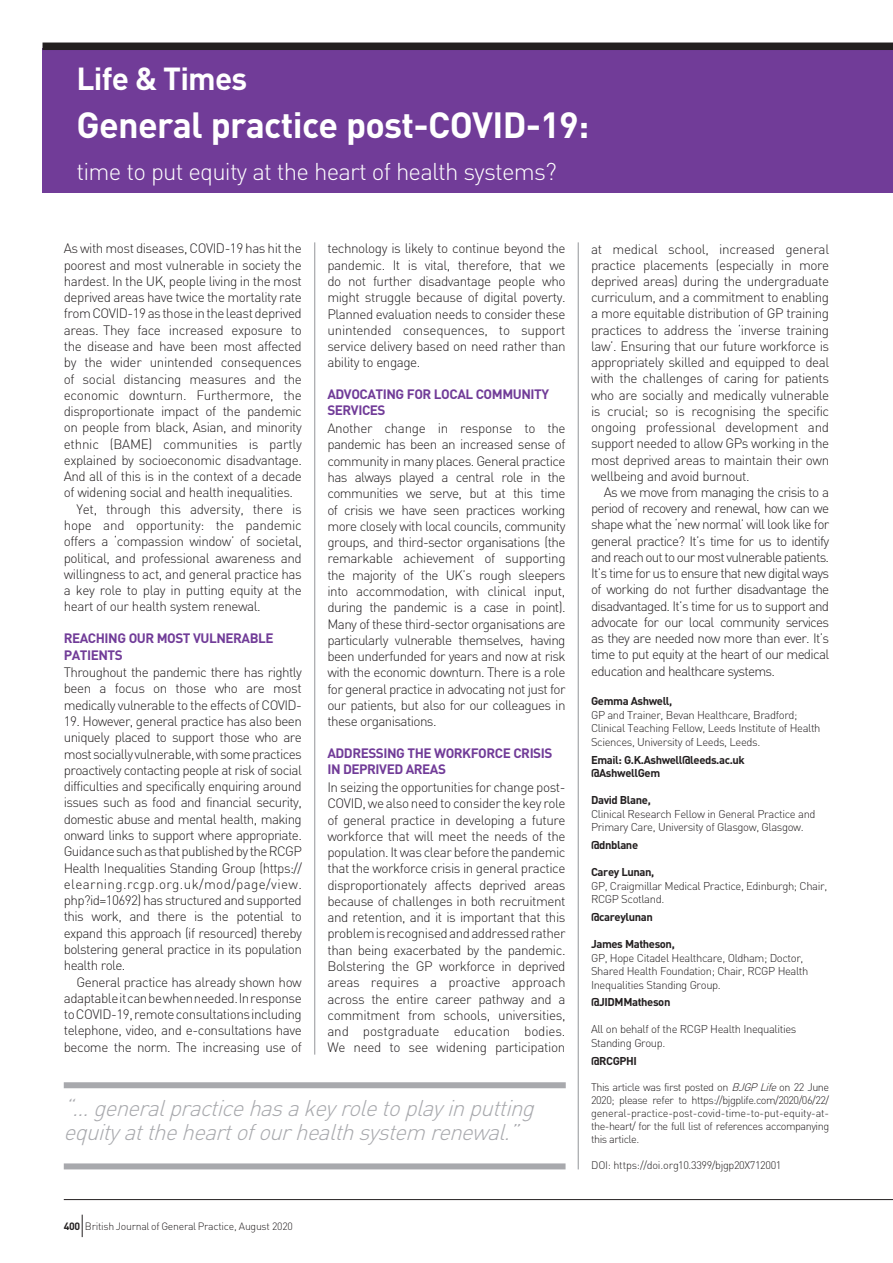
<style>
.page{position:relative;width:893px;height:1263px;background:#fff}
.page>*{position:absolute;margin:0;border:0;box-sizing:border-box;transform-origin:0 0}
.t1{font:700 36px "DIN";letter-spacing:-.02em;color:#fff}
.t2{font:700 31.5px "DIN";letter-spacing:-.025em;color:#fff}
.t3{font:300 24px "DIN";letter-spacing:-.035em;color:#fff}
.t4{font:italic 300 22.5px/24px "DIN";color:#a8a9ad}
.t5{font:300 13.5px/16.4px "DIN";letter-spacing:-.035em;color:#231f20;text-align:justify}
.t6{font:700 13.5px/16.6px "DIN";letter-spacing:-.035em;color:#713c98}
.t7{font:300 11.25px/13.5px "DIN";letter-spacing:-.035em;color:#231f20}
.t8{font:700 11.25px/13.5px "DIN";letter-spacing:-.035em;color:#231f20}
.t9{font:300 10.8px/13px "DIN";letter-spacing:-.045em;color:#231f20;text-align:justify}
.t10{font:300 10.5px "DIN";letter-spacing:-.025em;color:#231f20}
.s1{font-weight:700}
.s2{font-style:italic}
</style>
<div class="page">
<hr style="left:578px;top:242px;width:1px;height:927px;background:#939598">
<hr style="left:314px;top:242px;width:1px;height:812px;background:#939598">
<div style="left:43px;top:49px;width:850px;height:144px;background:#713c98"></div>
<div style="left:43px;top:43px;width:850px;height:7px;background:#231f20"></div>
<div style="left:64px;top:1082px;width:502px;height:6px;background:#a8a9ad"></div>
<div style="left:64px;top:1163px;width:502px;height:6px;background:#a8a9ad"></div>
<hr style="left:64px;top:1199px;width:829px;height:1px;background:#231f20">
<svg style="left:82px;top:1215px;width:1px;height:22px"></svg>
<h2 class="t2" style="left:77px;top:58px;width:172px">Life &amp; Times</h2>
<h1 class="t1" style="left:77px;top:101px;width:514px">General practice post-COVID-19:</h1>
<h3 class="t3" style="left:77px;top:157px;width:482px">time to put equity at the heart of health systems?</h3>
<p class="t5" style="left:64px;top:240px;width:240px">As with most diseases, COVID-19 has hit the</p>
<p class="t5" style="left:64px;top:256px;width:240px">poorest and most vulnerable in society the</p>
<p class="t5" style="left:64px;top:273px;width:240px">hardest. In the UK, people living in the most</p>
<p class="t5" style="left:64px;top:289px;width:240px">deprived areas have twice the mortality rate</p>
<p class="t5" style="left:64px;top:305px;width:240px">from COVID-19 as those in the least deprived</p>
<p class="t5" style="left:64px;top:321px;width:239px">areas. They face increased exposure to</p>
<p class="t5" style="left:64px;top:338px;width:240px">the disease and have been most affected</p>
<p class="t5" style="left:64px;top:354px;width:240px">by the wider unintended consequences</p>
<p class="t5" style="left:64px;top:370px;width:240px">of social distancing measures and the</p>
<p class="t5" style="left:64px;top:387px;width:240px">economic downturn. Furthermore, the</p>
<p class="t5" style="left:64px;top:403px;width:240px">disproportionate impact of the pandemic</p>
<p class="t5" style="left:64px;top:419px;width:240px">on people from black, Asian, and minority</p>
<p class="t5" style="left:64px;top:435px;width:240px">ethnic (BAME) communities is partly</p>
<p class="t5" style="left:64px;top:452px;width:240px">explained by socioeconomic disadvantage.</p>
<p class="t5" style="left:64px;top:468px;width:240px">And all of this is in the context of a decade</p>
<p class="t5" style="left:64px;top:484px;width:231px">of widening social and health inequalities.</p>
<p class="t5" style="left:77px;top:501px;width:227px">Yet, through this adversity, there is</p>
<p class="t5" style="left:64px;top:517px;width:240px">hope and opportunity: the pandemic</p>
<p class="t5" style="left:64px;top:533px;width:240px">offers a ‘compassion window’ of societal,</p>
<p class="t5" style="left:64px;top:549px;width:240px">political, and professional awareness and</p>
<p class="t5" style="left:64px;top:566px;width:240px">willingness to act, and general practice has</p>
<p class="t5" style="left:64px;top:582px;width:240px">a key role to play in putting equity at the</p>
<p class="t5" style="left:64px;top:598px;width:199px">heart of our health system renewal.</p>
<p class="t6" style="left:64px;top:629px;width:211px">REACHING OUR MOST VULNERABLE<br>PATIENTS</p>
<p class="t5" style="left:64px;top:664px;width:240px">Throughout the pandemic there has rightly been a focus on those who are most medically vulnerable to the effects of COVID-</p>
<p class="t5" style="left:64px;top:713px;width:240px">19. However, general practice has also been uniquely placed to support those who are most socially vulnerable, with some practices proactively contacting people at risk of social difficulties and specifically enquiring around issues such as food and financial security, domestic abuse and mental health, making onward links to support where appropriate.<br>Guidance such as that published by the RCGP Health Inequalities Standing Group (https:// elearning.rcgp.org.uk/mod/page/view. php?id=10692) has structured and supported this work, and there is the potential to expand this approach (if resourced) thereby bolstering general practice in its population health role.</p>
<p class="t5" style="left:64px;top:973px;width:240px;text-indent:13px">General practice has already shown how adaptable it can be when needed. In response to COVID-19, remote consultations including telephone, video, and e-consultations have become the norm. The increasing use of</p>
<p class="t5" style="left:327px;top:240px;width:240px">technology is likely to continue beyond the pandemic. It is vital, therefore, that we do not further disadvantage people who might struggle because of digital poverty.<br>Planned evaluation needs to consider these unintended consequences, to support service delivery based on need rather than ability to engage.</p>
<p class="t6" style="left:327px;top:385px;width:223px">ADVOCATING FOR LOCAL COMMUNITY<br>SERVICES</p>
<p class="t5" style="left:327px;top:420px;width:240px">Another change in response to the pandemic has been an increased sense of community in many places. General practice has always played a central role in the communities we serve, but at this time of crisis we have seen practices working more closely with local councils, community groups, and third-sector organisations (the remarkable achievement of supporting the majority of the UK’s rough sleepers into accommodation, with clinical input, during the pandemic is a case in point).<br>Many of these third-sector organisations are particularly vulnerable themselves, having been underfunded for years and now at risk with the economic downturn. There is a role for general practice in advocating not just for our patients, but also for our colleagues in these organisations.</p>
<p class="t6" style="left:327px;top:744px;width:226px">ADDRESSING THE WORKFORCE CRISIS<br>IN DEPRIVED AREAS</p>
<p class="t5" style="left:327px;top:779px;width:240px">In seizing the opportunities for change post-COVID, we also need to consider the key role of general practice in developing a future workforce that will meet the needs of the population. It was clear before the pandemic that the workforce crisis in general practice disproportionately affects deprived areas because of challenges in both recruitment and retention, and it is important that this problem is recognised and addressed rather than being exacerbated by the pandemic.<br>Bolstering the GP workforce in deprived areas requires a proactive approach across the entire career pathway and a commitment from schools, universities, and postgraduate education bodies.<br>We need to see widening participation</p>
<h3 class="t4" style="left:64px;top:1096px;width:479px">“… generalpracticehasakeyroletoplayinputting equityattheheartofourhealthsystem renewal.”</h3>
<p class="t10" style="left:64px;top:1219px;width:231px"><span class="s1">400</span> British Journal of General Practice, August 2020</p>
<p class="t5" style="left:591px;top:240px;width:240px">at medical school, increased general practice placements (especially in more deprived areas) during the undergraduate curriculum, and a commitment to enabling a more equitable distribution of GP training practices to address the ‘inverse training law’. Ensuring that our future workforce is appropriately skilled and equipped to deal with the challenges of caring for patients who are socially and medically vulnerable is crucial; so is recognising the specific ongoing professional development and support needed to allow GPs working in the most deprived areas to maintain their own wellbeing and avoid burnout.</p>
<p class="t5" style="left:591px;top:484px;width:240px;text-indent:13px">As we move from managing the crisis to a period of recovery and renewal, how can we shape what the ‘new normal’ will look like for general practice? It’s time for us to identify and reach out to our most vulnerable patients.<br>It’s time for us to ensure that new digital ways of working do not further disadvantage the disadvantaged. It’s time for us to support and advocate for our local community services as they are needed now more than ever. It’s time to put equity at the heart of our medical education and healthcare systems.</p>
<p class="t8" style="left:591px;top:694px;width:83px">Gemma Ashwell,</p>
<p class="t7" style="left:591px;top:708px;width:231px">GP and Trainer, Bevan Healthcare, Bradford;<br>Clinical Teaching Fellow, Leeds Institute of Health<br>Sciences, University of Leeds, Leeds.</p>
<p class="t8" style="left:591px;top:752px;width:155px">Email: G.K.Ashwell@leeds.ac.uk @AshwellGem</p>
<p class="t8" style="left:591px;top:793px;width:61px">David Blane,</p>
<p class="t7" style="left:591px;top:807px;width:226px">Clinical Research Fellow in General Practice and<br>Primary Care, University of Glasgow, Glasgow.</p>
<p class="t8" style="left:591px;top:838px;width:49px">@dnblane</p>
<p class="t8" style="left:591px;top:865px;width:65px">Carey Lunan,</p>
<p class="t7" style="left:591px;top:879px;width:238px">GP, Craigmillar Medical Practice, Edinburgh; Chair,<br>RCGP Scotland.</p>
<p class="t8" style="left:591px;top:910px;width:63px">@careylunan</p>
<p class="t8" style="left:591px;top:937px;width:85px">James Matheson,</p>
<p class="t7" style="left:591px;top:951px;width:219px">GP, Hope Citadel Healthcare, Oldham; Doctor,<br>Shared Health Foundation; Chair, RCGP Health<br>Inequalities Standing Group.</p>
<p class="t8" style="left:591px;top:995px;width:81px">@JIDMMatheson</p>
<p class="t7" style="left:591px;top:1022px;width:207px">All on behalf of the RCGP Health Inequalities<br>Standing Group.</p>
<p class="t8" style="left:591px;top:1053px;width:47px">@RCGPHI</p>
<p class="t9" style="left:591px;top:1080px;width:240px">This article was first posted on <span class="s2">BJGPLife</span>on 22 June 2020; please refer to https://bjgplife.com/2020/06/22/ general-practice-post-covid-time-to-put-equity-at&shy;the-heart/ for the full list of references accompanying this article.</p>
<p class="t9" style="left:591px;top:1159px;width:192px">DOI: https://doi.org10.3399/bjgp20X712001</p>
</div>
